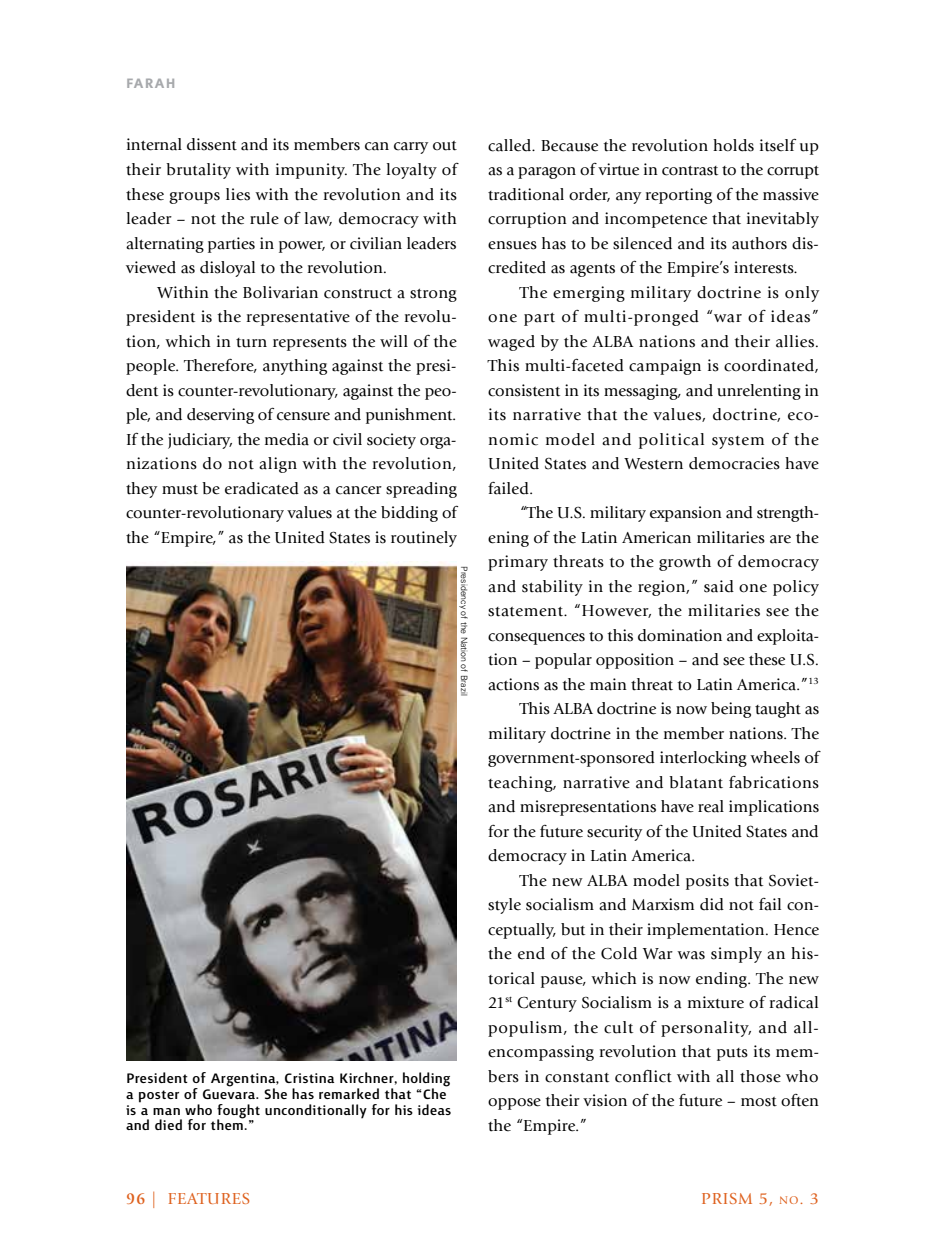
<style>
.page{position:relative;width:945px;height:1260px;background:#fff}
.page>*{position:absolute;margin:0;border:0;box-sizing:border-box;transform-origin:0 0}
.t1{font:500 17.5px/15.8px "Surface";letter-spacing:.02em;color:#000}
.t2{font:700 17.5px "Surface";letter-spacing:.06em;color:#a7a9ac}
.t3{font:16.62px/24.5px "Giovanni Std";letter-spacing:.005em;color:#000;text-align:justify}
.t4{font:16.62px "Giovanni Std";letter-spacing:.025em;color:#000}
.t5{font:16.62px "Giovanni Std";letter-spacing:.03em;color:#000}
.t6{font:16.62px "Giovanni Std";letter-spacing:.035em;color:#000}
.t7{font:16.62px "Giovanni Std";letter-spacing:.045em;color:#000}
.t8{font:16.62px "Giovanni Std";letter-spacing:.05em;color:#de611e}
.t9{font:300 8.75px "Univers LT Std";color:#000}
.s1{font-weight:700}
.s2{font-size:11.72px}
</style>
<div class="page">
<img style="left:126px;top:561px;width:331px;height:499px">
<p class="t2" style="left:126px;top:76px;width:51px">FARAH</p>
<p class="t3" style="left:126px;top:133px;width:332px">internal dissent and its members can carry out their brutality with impunity. The loyalty of these groups lies with the revolution and its leader – not the rule of law, democracy with alternating parties in power, or civilian leaders viewed as disloyal to the revolution.</p>
<p class="t3" style="left:126px;top:280px;width:332px;text-indent:32px">Within the Bolivarian construct a strong president is the representative of the revolu&shy;tion, which in turn represents the will of the people. Therefore, anything against the presi&shy;dent is counter-revolutionary, against the peo&shy;ple, and deserving of censure and punishment.<br>If the judiciary, the media or civil society orga&shy;nizations do not align with the revolution, they must be eradicated as a cancer spreading counter-revolutionary values at the bidding of the “Empire,” as the United States is routinely</p>
<p class="t9" style="left:469px;top:566px;width:131px;rotate:90deg">Presidency of the Nation of Brazil</p>
<p class="t1" style="left:126px;top:1071px;width:327px">President of Argentina, Cristina Kirchner, holding a poster of Guevara. She has remarked that “Che is a man who fought unconditionally for his ideas and died for them.”</p>
<p class="t3" style="left:488px;top:133px;width:332px">called. Because the revolution holds itself up as a paragon of virtue in contrast to the corrupt traditional order, any reporting of the massive corruption and incompetence that inevitably ensues has to be silenced and its authors dis&shy;credited as agents of the Empire’s interests.</p>
<p class="t3" style="left:488px;top:280px;width:332px;text-indent:32px">The emerging military doctrine is only one part of multi-pronged “war of ideas” waged by the ALBA nations and their allies.<br>This multi-faceted campaign is coordinated, consistent in its messaging, and unrelenting in its narrative that the values, doctrine, eco&shy;nomic model and political system of the United States and Western democracies have failed.</p>
<p class="t3" style="left:520px;top:501px;width:301px">“The U.S. military expansion and strength-</p>
<p class="t3" style="left:488px;top:525px;width:332px">ening of the Latin American militaries are the</p>
<p class="t4" style="left:488px;top:552px;width:332px">primary threats to the growth of democracy</p>
<p class="t4" style="left:488px;top:577px;width:332px">and stability in the region,” said one policy</p>
<p class="t6" style="left:488px;top:601px;width:332px">statement. “However, the militaries see the</p>
<p class="t3" style="left:488px;top:623px;width:332px">consequences to this domination and exploita-</p>
<p class="t3" style="left:488px;top:648px;width:332px">tion – popular opposition – and see these U.S.</p>
<p class="t3" style="left:488px;top:672px;width:332px">actions as the main threat to Latin America.”<sup>13</sup></p>
<p class="t3" style="left:520px;top:696px;width:301px">This ALBA doctrine is now being taught as</p>
<p class="t3" style="left:488px;top:721px;width:332px">military doctrine in the member nations. The</p>
<p class="t3" style="left:488px;top:746px;width:332px">government-sponsored interlocking wheels of</p>
<p class="t5" style="left:488px;top:773px;width:332px">teaching, narrative and blatant fabrications</p>
<p class="t3" style="left:488px;top:795px;width:332px">and misrepresentations have real implications</p>
<p class="t3" style="left:488px;top:819px;width:332px">for the future security of the United States and</p>
<p class="t3" style="left:488px;top:844px;width:209px">democracy in Latin America.</p>
<p class="t3" style="left:520px;top:868px;width:301px">The new ALBA model posits that Soviet-</p>
<p class="t3" style="left:488px;top:893px;width:332px">style socialism and Marxism did not fail con-</p>
<p class="t3" style="left:488px;top:917px;width:332px">ceptually, but in their implementation. Hence</p>
<p class="t5" style="left:488px;top:944px;width:332px">the end of the Cold War was simply an his-</p>
<p class="t3" style="left:488px;top:966px;width:332px">torical pause, which is now ending. The new</p>
<p class="t3" style="left:488px;top:990px;width:332px">21<sup>st</sup> Century Socialism is a mixture of radical</p>
<p class="t7" style="left:488px;top:1018px;width:332px">populism, the cult of personality, and all-</p>
<p class="t3" style="left:488px;top:1039px;width:332px">encompassing revolution that puts its mem-</p>
<p class="t4" style="left:488px;top:1067px;width:332px">bers in constant conflict with all those who</p>
<p class="t3" style="left:488px;top:1089px;width:332px">oppose their vision of the future – most often</p>
<p class="t3" style="left:488px;top:1113px;width:100px">the “Empire.”</p>
<p class="t8" style="left:126px;top:1189px;width:126px"><span class="s1">96</span> | FEATURES</p>
<p class="t8" style="left:701px;top:1189px;width:119px">PRISM 5, <span class="s2">no</span>. 3</p>
</div>
